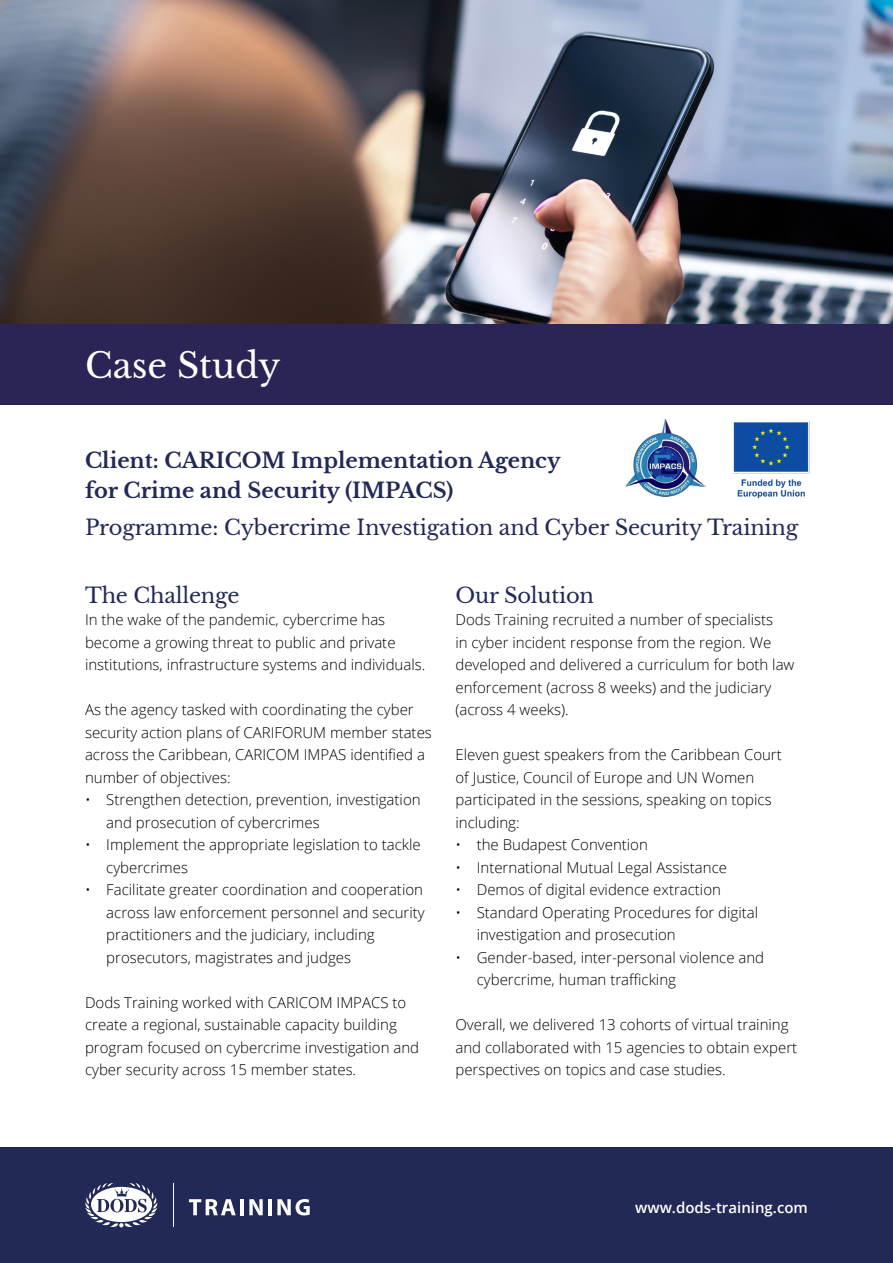
<style>
.page{position:relative;width:893px;height:1263px;background:#fff}
.page>*{position:absolute;margin:0;border:0;box-sizing:border-box;transform-origin:0 0}
.t1{font:34.5px "Libre Baskerville";color:#fff}
.t2{font:21px "Libre Baskerville";letter-spacing:-.01em;color:#222956}
.t3{font:700 21px/30px "Libre Baskerville";color:#222956}
.t4{font:300 15px/22.5px "Open Sans";color:#000}
.t5{font:600 15px "Open Sans";color:#fff}
</style>
<div class="page">
<div style="left:0;top:1147px;width:893px;height:116px;background:#222956"></div>
<img style="left:0;top:0;width:893px;height:325px">
<div style="left:0;top:325px;width:893px;height:80px;background:#2b2457"></div>
<hr style="left:174px;top:1183px;width:1px;height:44px;background:#fff">
<svg style="left:189px;top:1199px;width:47px;height:16px"></svg>
<hr style="left:240px;top:1199px;width:4px;height:16px;background:#fff">
<svg style="left:249px;top:1199px;width:14px;height:16px"></svg>
<hr style="left:268px;top:1199px;width:4px;height:16px;background:#fff">
<svg style="left:277px;top:1199px;width:33px;height:16px"></svg>
<svg style="left:85px;top:1183px;width:72px;height:44px"></svg>
<img style="left:625px;top:418px;width:80px;height:79px">
<img style="left:732px;top:421px;width:78px;height:78px">
<h1 class="t1" style="left:85px;top:344px;width:197px">Case Study</h1>
<h2 class="t3" style="left:85px;top:445px;width:477px">Client: CARICOM Implementation Agency for Crime and Security (IMPACS)</h2>
<h2 class="t2" style="left:85px;top:515px;width:715px">Programme: Cybercrime Investigation and Cyber Security Training</h2>
<h2 class="t2" style="left:85px;top:582px;width:156px">The Challenge</h2>
<p class="t4" style="left:85px;top:608px;width:342px">In the wake of the pandemic, cybercrime has become a growing threat to public and private institutions, infrastructure systems and individuals.</p>
<p class="t4" style="left:85px;top:698px;width:348px">As the agency tasked with coordinating the cyber security action plans of CARIFORUM member states across the Caribbean, CARICOM IMPAS identified a number of objectives:</p>
<p class="t4" style="left:106px;top:788px;width:316px;text-indent:-21px">• Strengthen detection, prevention, investigation and prosecution of cybercrimes</p>
<p class="t4" style="left:106px;top:833px;width:316px;text-indent:-21px">• Implement the appropriate legislation to tackle cybercrimes</p>
<p class="t4" style="left:106px;top:878px;width:320px;text-indent:-21px">• Facilitate greater coordination and cooperation across law enforcement personnel and security practitioners and the judiciary, including prosecutors, magistrates and judges</p>
<p class="t4" style="left:85px;top:990px;width:336px">Dods Training worked with CARICOM IMPACS to create a regional, sustainable capacity building program focused on cybercrime investigation and cyber security across 15 member states.</p>
<h2 class="t2" style="left:455px;top:582px;width:140px">Our Solution</h2>
<p class="t4" style="left:455px;top:608px;width:340px">Dods Training recruited a number of specialists<br>in cyber incident response from the region. We developed and delivered a curriculum for both law enforcement (across 8 weeks) and the judiciary (across 4 weeks).</p>
<p class="t4" style="left:455px;top:743px;width:328px">Eleven guest speakers from the Caribbean Court of Justice, Council of Europe and UN Women participated in the sessions, speaking on topics including:</p>
<p class="t4" style="left:455px;top:833px;width:194px">• the Budapest Convention</p>
<p class="t4" style="left:455px;top:855px;width:273px">• International Mutual Legal Assistance</p>
<p class="t4" style="left:455px;top:878px;width:267px">• Demos of digital evidence extraction</p>
<p class="t4" style="left:477px;top:900px;width:283px;text-indent:-21px">• Standard Operating Procedures for digital investigation and prosecution</p>
<p class="t4" style="left:477px;top:945px;width:289px;text-indent:-21px">• Gender-based, inter-personal violence and cybercrime, human trafficking</p>
<p class="t4" style="left:455px;top:1013px;width:343px">Overall, we delivered 13 cohorts of virtual training and collaborated with 15 agencies to obtain expert perspectives on topics and case studies.</p>
<p class="t5" style="left:635px;top:1197px;width:174px">www.dods-training.com</p>
</div>
